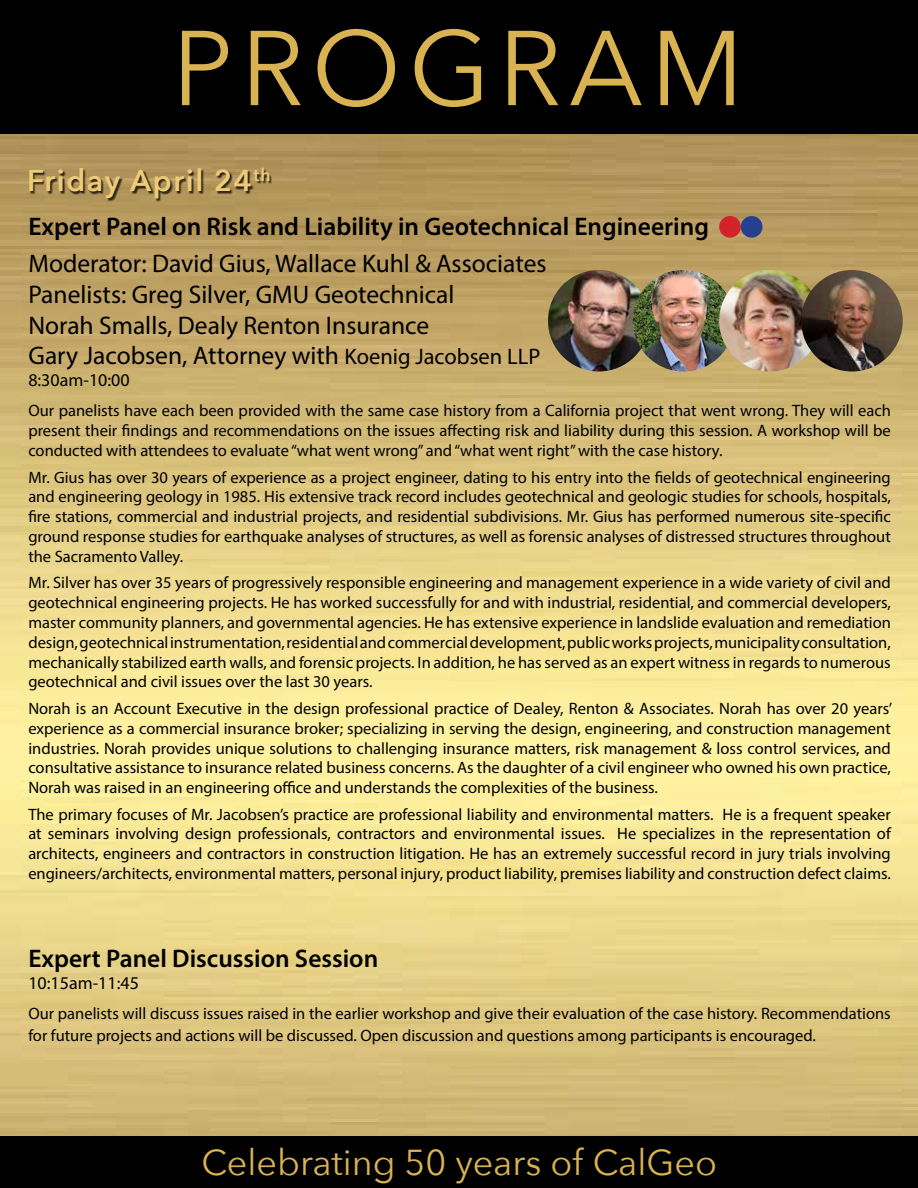
<style>
.page{position:relative;width:918px;height:1188px;background:#fff}
.page>*{position:absolute;margin:0;border:0;box-sizing:border-box;transform-origin:0 0}
.t1{font:105px "Avenir Next";letter-spacing:.075em;color:#d9b351}
.t2{font:36px "Avenir Next";color:#d9b351}
.t3{font:600 30px "Avenir Next";letter-spacing:.05em;color:#eecb77}
.t4{font:25.5px/30.6px "Myriad Pro";color:#000}
.t5{font:600 25.5px "Myriad Pro";color:#000}
.t6{font:18px "Myriad Pro";color:#000}
.t7{font:16.5px/19.8px "Myriad Pro";color:#000;text-align:justify}
.s1{font-size:22.5px}
</style>
<div class="page">
<img style="left:0;top:133px;width:918px;height:1003px">
<div style="left:0;top:0;width:918px;height:133px;background:#000"></div>
<div style="left:0;top:1136px;width:918px;height:52px;background:#000"></div>
<div style="left:30px;top:169px;width:242px;height:33px;background:#000;opacity:.75"></div>
<img style="left:548px;top:270px;width:102px;height:102px;border-radius:51px">
<img style="left:633px;top:270px;width:101px;height:102px;border-radius:51px">
<img style="left:719px;top:270px;width:102px;height:102px;border-radius:51px">
<img style="left:801px;top:270px;width:102px;height:102px;border-radius:51px">
<div style="left:719px;top:216px;width:22px;height:22px;background:#d2232a;border-radius:50%"></div>
<div style="left:741px;top:216px;width:22px;height:22px;background:#25408f;border-radius:50%"></div>
<h1 class="t1" style="left:172px;top:-20px;width:573px">PROGRAM</h1>
<h3 class="t3" style="left:27px;top:155px;width:245px">Friday April 24<sup>th</sup></h3>
<h3 class="t5" style="left:28px;top:210px;width:682px">Expert Panel on Risk and Liability in Geotechnical Engineering</h3>
<h3 class="t4" style="left:28px;top:248px;width:520px">Moderator: David Gius, Wallace Kuhl &amp; Associates Panelists: Greg Silver, GMU Geotechnical<br>Norah Smalls, Dealy Renton Insurance<br>Gary Jacobsen, Attorney with <span class="s1">Koenig Jacobsen LLP</span></h3>
<p class="t6" style="left:28px;top:369px;width:103px">8:30am-10:00</p>
<p class="t7" style="left:28px;top:401px;width:864px">Our panelists have each been provided with the same case history from a California project that went wrong. They will each present their findings and recommendations on the issues affecting risk and liability during this session. A workshop will be conducted with attendees to evaluate “what went wrong” and “what went right” with the case history.</p>
<p class="t7" style="left:28px;top:467px;width:864px">Mr. Gius has over 30 years of experience as a project engineer, dating to his entry into the fields of geotechnical engineering and engineering geology in 1985. His extensive track record includes geotechnical and geologic studies for schools, hospitals, fire stations, commercial and industrial projects, and residential subdivisions. Mr. Gius has performed numerous site-specific ground response studies for earthquake analyses of structures, as well as forensic analyses of distressed structures throughout the Sacramento Valley.</p>
<p class="t7" style="left:28px;top:573px;width:864px">Mr. Silver has over 35 years of progressively responsible engineering and management experience in a wide variety of civil and geotechnical engineering projects. He has worked successfully for and with industrial, residential, and commercial developers, master community planners, and governmental agencies. He has extensive experience in landslide evaluation and remediation design, geotechnical instrumentation, residential and commercial development, public works projects, municipality consultation, mechanically stabilized earth walls, and forensic projects. In addition, he has served as an expert witness in regards to numerous geotechnical and civil issues over the last 30 years.</p>
<p class="t7" style="left:28px;top:698px;width:866px">Norah is an Account Executive in the design professional practice of Dealey, Renton &amp; Associates. Norah has over 20 years’ experience as a commercial insurance broker; specializing in serving the design, engineering, and construction management industries. Norah provides unique solutions to challenging insurance matters, risk management &amp; loss control services, and consultative assistance to insurance related business concerns. As the daughter of a civil engineer who owned his own practice, Norah was raised in an engineering office and understands the complexities of the business.</p>
<p class="t7" style="left:28px;top:804px;width:864px">The primary focuses of Mr. Jacobsen’s practice are professional liability and environmental matters. He is a frequent speaker at seminars involving design professionals, contractors and environmental issues. He specializes in the representation of architects, engineers and contractors in construction litigation. He has an extremely successful record in jury trials involving engineers/architects, environmental matters, personal injury, product liability, premises liability and construction defect claims.</p>
<h3 class="t5" style="left:28px;top:942px;width:351px">Expert Panel Discussion Session</h3>
<p class="t6" style="left:28px;top:972px;width:112px">10:15am-11:45</p>
<p class="t7" style="left:28px;top:1003px;width:864px;line-height:21.6px">Our panelists will discuss issues raised in the earlier workshop and give their evaluation of the case history. Recommendations for future projects and actions will be discussed. Open discussion and questions among participants is encouraged.</p>
<h2 class="t2" style="left:201px;top:1132px;width:517px">Celebrating 50 years of CalGeo</h2>
</div>
